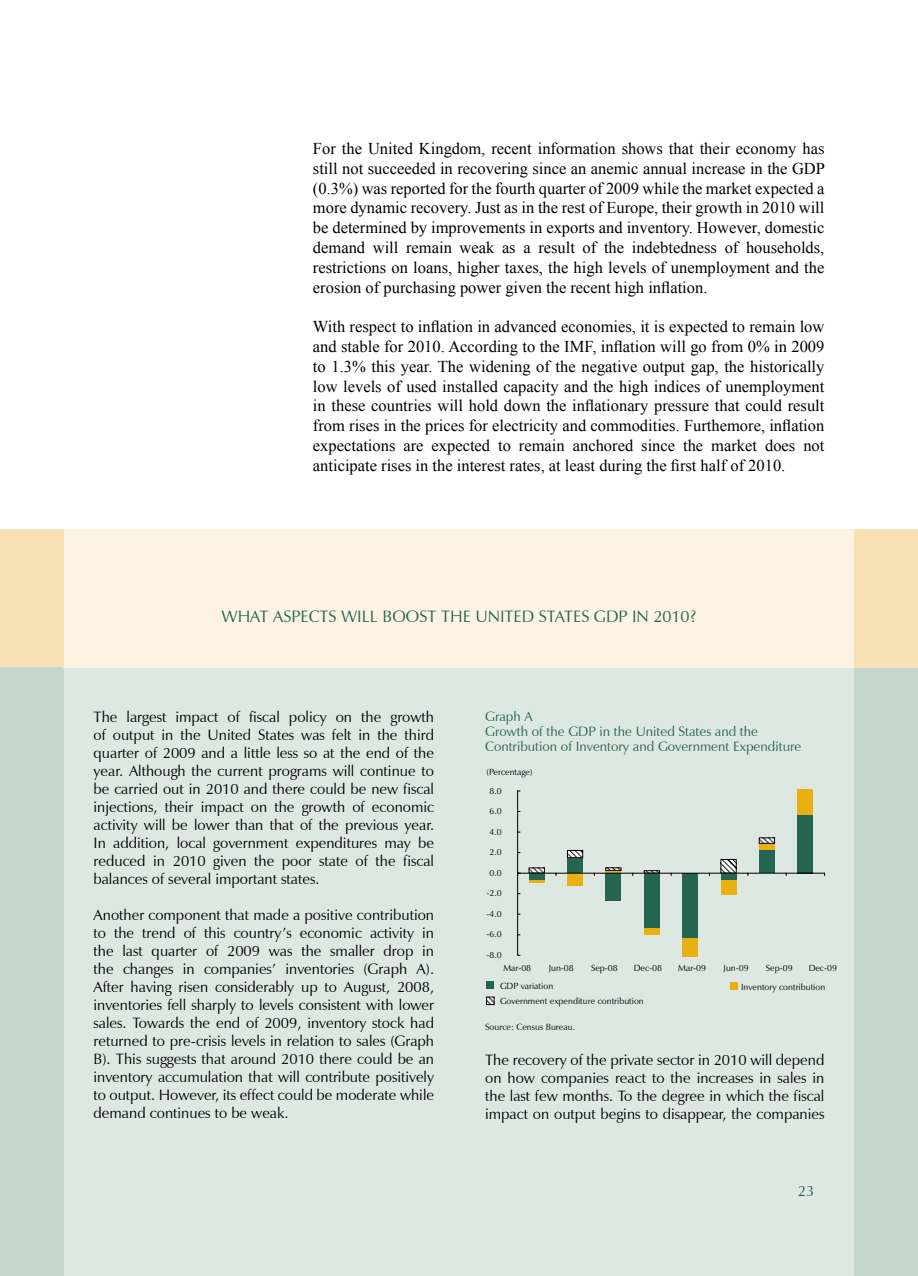
<style>
.page{position:relative;width:918px;height:1276px;background:#fff}
.page>*{position:absolute;margin:0;border:0;box-sizing:border-box;transform-origin:0 0}
.t1{font:16.5px/19.8px "Times New Roman";color:#000;text-align:justify}
.t2{font:16.5px "Zapf Humanist 601 BT";color:#236550}
.t3{font:15px/18px "Zapf Humanist 601 BT";color:#000;text-align:justify}
.t4{font:15px "Zapf Humanist 601 BT";color:#236550}
.t5{font:13.5px/15px "Zapf Humanist 601 BT";color:#236550}
.t6{font:9px "Zapf Humanist 601 BT";color:#000}
</style>
<div class="page">
<div style="left:63px;top:602px;width:791px;height:674px;background:#dee8e3"></div>
<div style="left:854px;top:602px;width:64px;height:674px;background:#c5d6cf"></div>
<div style="left:0;top:602px;width:63px;height:674px;background:#c5d6cf"></div>
<div style="left:63px;top:529px;width:791px;height:138px;background:#fcf3e2"></div>
<div style="left:854px;top:529px;width:64px;height:138px;background:#f8e1b5"></div>
<div style="left:0;top:529px;width:63px;height:138px;background:#f8e1b5"></div>
<div style="left:683px;top:939px;width:15px;height:18px;background:#eab010"></div>
<div style="left:798px;top:789px;width:15px;height:25px;background:#eab010"></div>
<svg style="left:517px;top:790px;width:308px;height:166px"></svg>
<div style="left:486px;top:981px;width:8px;height:8px;background:#236550"></div>
<div style="left:731px;top:982px;width:7px;height:7px;background:#eab010"></div>
<svg style="left:488px;top:998px;width:5px;height:5px"></svg>
<div style="left:486px;top:996px;width:9px;height:9px;border:1px solid #000"></div>
<p class="t1" style="left:313px;top:138px;width:514px">For the United Kingdom, recent information shows that their economy has still not succeeded in recovering since an anemic annual increase in the GDP (0.3%) was reported for the fourth quarter of 2009 while the market expected a more dynamic recovery. Just as in the rest of Europe, their growth in 2010 will be determined by improvements in exports and inventory. However, domestic demand will remain weak as a result of the indebtedness of households, restrictions on loans, higher taxes, the high levels of unemployment and the erosion of purchasing power given the recent high inflation.</p>
<p class="t1" style="left:313px;top:316px;width:513px">With respect to inflation in advanced economies, it is expected to remain low and stable for 2010. According to the IMF, inflation will go from 0% in 2009 to 1.3% this year. The widening of the negative output gap, the historically low levels of used installed capacity and the high indices of unemployment in these countries will hold down the inflationary pressure that could result from rises in the prices for electricity and commodities. Furthemore, inflation expectations are expected to remain anchored since the market does not anticipate rises in the interest rates, at least during the first half of 2010.</p>
<p class="t2" style="left:221px;top:606px;width:476px">WHAT ASPECTS WILL BOOST THE UNITED STATES GDP IN 2010?</p>
<p class="t3" style="left:94px;top:708px;width:342px">The largest impact of fiscal policy on the growth of output in the United States was felt in the third quarter of 2009 and a little less so at the end of the year. Although the current programs will continue to be carried out in 2010 and there could be new fiscal injections, their impact on the growth of economic activity will be lower than that of the previous year.<br>In addition, local government expenditures may be reduced in 2010 given the poor state of the fiscal balances of several important states.</p>
<p class="t3" style="left:94px;top:906px;width:342px">Another component that made a positive contribution to the trend of this country’s economic activity in the last quarter of 2009 was the smaller drop in the changes in companies’ inventories (Graph A).<br>After having risen considerably up to August, 2008, inventories fell sharply to levels consistent with lower sales. Towards the end of 2009, inventory stock had returned to pre-crisis levels in relation to sales (Graph B). This suggests that around 2010 there could be an inventory accumulation that will contribute positively to output. However, its effect could be moderate while demand continues to be weak.</p>
<p class="t5" style="left:485px;top:708px;width:318px">Graph A<br>Growth of the GDP in the United States and the<br>Contribution of Inventory and Government Expenditure</p>
<p class="t6" style="left:487px;top:768px;width:48px">(Percentage)</p>
<p class="t6" style="left:490px;top:787px;width:14px">8.0</p>
<p class="t6" style="left:490px;top:807px;width:14px">6.0</p>
<p class="t6" style="left:490px;top:828px;width:14px">4.0</p>
<p class="t6" style="left:490px;top:848px;width:14px">2.0</p>
<p class="t6" style="left:490px;top:869px;width:14px">0.0</p>
<p class="t6" style="left:487px;top:889px;width:17px">-2.0</p>
<p class="t6" style="left:487px;top:910px;width:17px">-4.0</p>
<p class="t6" style="left:487px;top:930px;width:17px">-6.0</p>
<p class="t6" style="left:487px;top:951px;width:17px">-8.0</p>
<p class="t6" style="left:503px;top:964px;width:29px">Mar-08</p>
<p class="t6" style="left:549px;top:964px;width:27px">Jun-08</p>
<p class="t6" style="left:591px;top:964px;width:28px">Sep-08</p>
<p class="t6" style="left:634px;top:964px;width:30px">Dec-08</p>
<p class="t6" style="left:678px;top:964px;width:29px">Mar-09</p>
<p class="t6" style="left:724px;top:964px;width:27px">Jun-09</p>
<p class="t6" style="left:766px;top:964px;width:28px">Sep-09</p>
<p class="t6" style="left:809px;top:964px;width:30px">Dec-09</p>
<p class="t6" style="left:500px;top:982px;width:55px">GDP variation</p>
<p class="t6" style="left:741px;top:983px;width:86px">Inventory contribution</p>
<p class="t6" style="left:500px;top:997px;width:145px">Government expenditure contribution</p>
<p class="t6" style="left:485px;top:1021px;width:92px">Source: Census Bureau.</p>
<p class="t3" style="left:485px;top:1050px;width:341px">The recovery of the private sector in 2010 will depend on how companies react to the increases in sales in the last few months. To the degree in which the fiscal impact on output begins to disappear, the companies</p>
<p class="t4" style="left:798px;top:1181px;width:18px">23</p>
<p class="t4" style="left:805px;top:1184px;width:18px">23</p>
</div>
